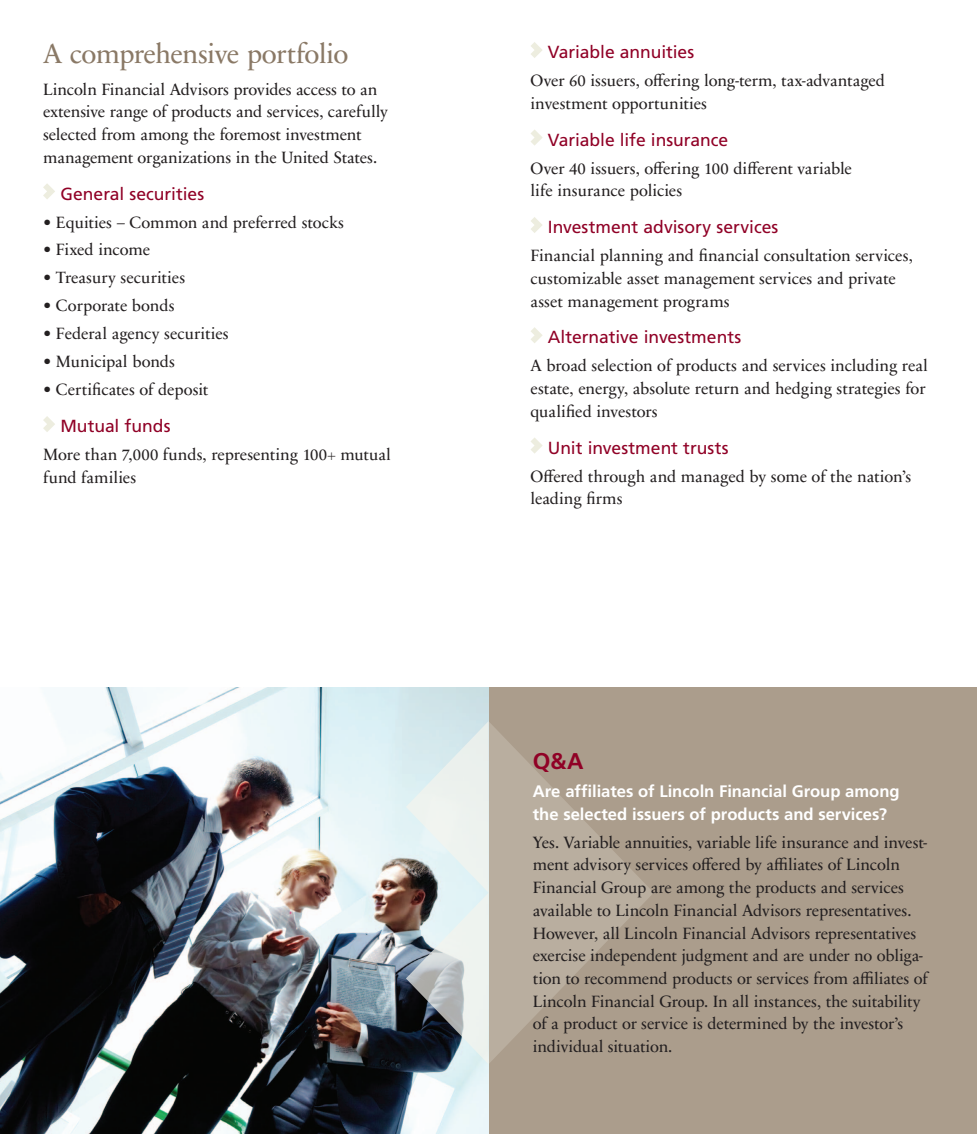
<style>
.page{position:relative;width:977px;height:1134px;background:#fff}
.page>*{position:absolute;margin:0;border:0;box-sizing:border-box;transform-origin:0 0}
.t1{font:28px "Sabon Next LT";letter-spacing:-.025em;color:#8a7966}
.t2{font:700 22.75px "Frutiger LT Std";color:#900126}
.t3{font:17.5px "Frutiger LT Std";letter-spacing:-.005em;color:#900126}
.t4{font:16.62px/22.8px "Sabon Next LT";letter-spacing:-.005em;color:#231f20}
.t5{font:700 16.62px/22.8px "Frutiger LT Std";color:#fff}
</style>
<div class="page">
<div style="left:488px;top:688px;width:488px;height:446px;background:#ab9d8c"></div>
<svg style="left:43px;top:183px;width:12px;height:16px"></svg>
<svg style="left:43px;top:416px;width:12px;height:16px"></svg>
<svg style="left:531px;top:42px;width:11px;height:16px"></svg>
<svg style="left:531px;top:130px;width:11px;height:16px"></svg>
<svg style="left:531px;top:217px;width:11px;height:16px"></svg>
<svg style="left:531px;top:327px;width:11px;height:16px"></svg>
<svg style="left:531px;top:438px;width:11px;height:16px"></svg>
<img style="left:0;top:688px;width:488px;height:446px">
<svg style="left:406px;top:721px;width:82px;height:343px;background:#bdc5c6"></svg>
<svg style="left:488px;top:721px;width:165px;height:343px;fill:#b8ad9e"></svg>
<h1 class="t1" style="left:43px;top:37px;width:307px">A comprehensive portfolio</h1>
<p class="t4" style="left:43px;top:78px;width:346px">Lincoln Financial Advisors provides access to an extensive range of products and services, carefully selected from among the foremost investment management organizations in the United States.</p>
<p class="t3" style="left:60px;top:183px;width:145px">General securities</p>
<p class="t4" style="left:43px;top:211px;width:302px">• Equities – Common and preferred stocks</p>
<p class="t4" style="left:43px;top:239px;width:109px">• Fixed income</p>
<p class="t4" style="left:43px;top:267px;width:144px">• Treasury securities</p>
<p class="t4" style="left:43px;top:295px;width:133px">• Corporate bonds</p>
<p class="t4" style="left:43px;top:323px;width:187px">• Federal agency securities</p>
<p class="t4" style="left:43px;top:351px;width:133px">• Municipal bonds</p>
<p class="t4" style="left:43px;top:379px;width:167px">• Certificates of deposit</p>
<p class="t3" style="left:60px;top:416px;width:112px">Mutual funds</p>
<p class="t4" style="left:43px;top:444px;width:349px">More than 7,000 funds, representing 100+ mutual fund families</p>
<p class="t3" style="left:548px;top:42px;width:148px">Variable annuities</p>
<p class="t4" style="left:530px;top:69px;width:356px">Over 60 issuers, offering long-term, tax-advantaged investment opportunities</p>
<p class="t3" style="left:548px;top:129px;width:182px">Variable life insurance</p>
<p class="t4" style="left:530px;top:157px;width:323px">Over 40 issuers, offering 100 different variable life insurance policies</p>
<p class="t3" style="left:548px;top:217px;width:232px">Investment advisory services</p>
<p class="t4" style="left:530px;top:244px;width:384px">Financial planning and financial consultation services, customizable asset management services and private asset management programs</p>
<p class="t3" style="left:548px;top:327px;width:195px">Alternative investments</p>
<p class="t4" style="left:530px;top:355px;width:399px">A broad selection of products and services including real estate, energy, absolute return and hedging strategies for qualified investors</p>
<p class="t3" style="left:548px;top:437px;width:182px">Unit investment trusts</p>
<p class="t4" style="left:530px;top:465px;width:382px">Offered through and managed by some of the nation’s leading firms</p>
<h2 class="t2" style="left:533px;top:748px;width:52px">Q&amp;A</h2>
<p class="t5" style="left:533px;top:780px;width:368px">Are affiliates of Lincoln Financial Group among the selected issuers of products and services?</p>
<p class="t4" style="left:533px;top:831px;width:396px">Yes. Variable annuities, variable life insurance and invest&shy;ment advisory services offered by affiliates of Lincoln Financial Group are among the products and services available to Lincoln Financial Advisors representatives.<br>However, all Lincoln Financial Advisors representatives exercise independent judgment and are under no obliga&shy;tion to recommend products or services from affiliates of Lincoln Financial Group. In all instances, the suitability of a product or service is determined by the investor’s individual situation.</p>
</div>
